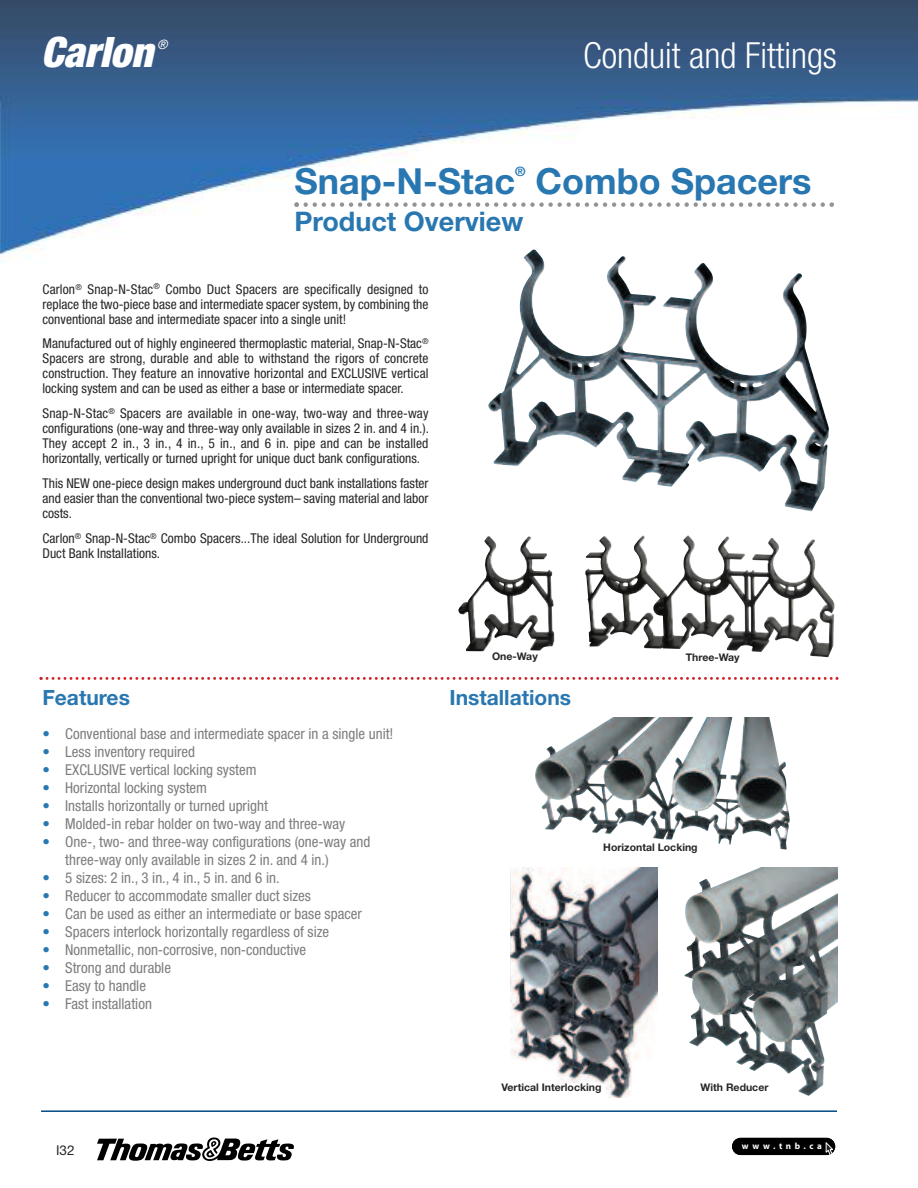
<style>
.page{position:relative;width:918px;height:1188px;background:#fff}
.page>*{position:absolute;margin:0;border:0;box-sizing:border-box;transform-origin:0 0}
.t1{font:italic 900 condensed 42px "Helvetica Neue LT Std";color:#fff}
.t2{font:700 36px "Helvetica Neue LT Std";color:#2977b1}
.t3{font:300 condensed 36px "Helvetica Neue LT Std";color:#fff}
.t4{font:700 27px "Helvetica Neue LT Std";color:#2977b1}
.t5{font:700 21px "Helvetica Neue LT Std";color:#2977b1}
.t6{font:condensed 15px/18px "Helvetica Neue LT Std";color:#7d7d7d}
.t7{font:condensed 13.5px/15px "Helvetica Neue LT Std";color:#272627;text-align:justify}
.t8{font:13.5px "Helvetica Neue LT Std";color:#272627}
.t9{font:italic condensed 12.9px "Helvetica Neue LT Std";color:#fff}
.t10{font:700 12.9px "Helvetica Neue LT Std";color:#2977b1}
.t11{font:700 10.5px "Helvetica Neue LT Std";color:#272627}
.t12{font:700 9px "Myriad Pro";letter-spacing:.405em;color:#fff}
.s1{color:#2977b1}
</style>
<div class="page">
<img style="left:0;top:0;width:918px;height:264px">
<hr style="left:41px;top:1110px;width:796px;height:2px;background:#004b86">
<svg style="left:97px;top:1137px;width:197px;height:24px"></svg>
<svg style="left:40px;top:677px;width:799px;height:3px"></svg>
<div style="left:732px;top:1138px;width:103px;height:17px;background:#000;border-radius:9px"></div>
<svg style="left:826px;top:1143px;width:7px;height:13px"></svg>
<img style="left:488px;top:249px;width:341px;height:262px">
<img style="left:585px;top:535px;width:249px;height:111px">
<img style="left:458px;top:536px;width:96px;height:115px">
<img style="left:510px;top:868px;width:148px;height:230px">
<img style="left:684px;top:868px;width:154px;height:228px">
<img style="left:535px;top:717px;width:255px;height:133px">
<svg style="left:294px;top:202px;width:540px;height:5px"></svg>
<h1 class="t1" style="left:41px;top:38px;width:114px">Carlon</h1>
<p class="t9" style="left:157px;top:40px;width:12px">®</p>
<h2 class="t3" style="left:583px;top:42px;width:255px">Conduit and Fittings</h2>
<h2 class="t2" style="left:294px;top:168px;width:222px">Snap-N-Stac</h2>
<p class="t10" style="left:515px;top:166px;width:12px">®</p>
<h2 class="t2" style="left:535px;top:168px;width:277px">Combo Spacers</h2>
<h3 class="t4" style="left:294px;top:211px;width:231px">Product Overview</h3>
<p class="t7" style="left:43px;top:282px;width:388px">Carlon<sup>®</sup> Snap-N-Stac<sup>®</sup> Combo Duct Spacers are specifically designed to replace the two-piece base and intermediate spacer system, by combining the conventional base and intermediate spacer into a single unit!</p>
<p class="t7" style="left:43px;top:337px;width:388px">Manufactured out of highly engineered thermoplastic material, Snap-N-Stac<sup>® </sup>Spacers are strong, durable and able to withstand the rigors of concrete construction. They feature an innovative horizontal and EXCLUSIVE vertical locking system and can be used as either a base or intermediate spacer.</p>
<p class="t7" style="left:43px;top:407px;width:388px">Snap-N-Stac<sup>®</sup> Spacers are available in one-way, two-way and three-way configurations (one-way and three-way only available in sizes 2 in. and 4 in.).<br>They accept 2 in., 3 in., 4 in., 5 in., and 6 in. pipe and can be installed horizontally, vertically or turned upright for unique duct bank configurations.</p>
<p class="t7" style="left:43px;top:477px;width:388px">This NEW one-piece design makes underground duct bank installations faster and easier than the conventional two-piece system– saving material and labor costs.</p>
<p class="t7" style="left:43px;top:532px;width:388px">Carlon<sup>®</sup> Snap-N-Stac<sup>®</sup> Combo Spacers...The ideal Solution for Underground<br>Duct Bank Installations.</p>
<h3 class="t5" style="left:42px;top:690px;width:89px">Features</h3>
<p class="t6" style="left:43px;top:726px;width:352px"><span class="s1">•</span> Conventional base and intermediate spacer in a single unit!</p>
<p class="t6" style="left:43px;top:744px;width:154px"><span class="s1">•</span> Less inventory required</p>
<p class="t6" style="left:43px;top:762px;width:215px"><span class="s1">•</span> EXCLUSIVE vertical locking system</p>
<p class="t6" style="left:43px;top:780px;width:166px"><span class="s1">•</span> Horizontal locking system</p>
<p class="t6" style="left:43px;top:798px;width:227px"><span class="s1">•</span> Installs horizontally or turned upright</p>
<p class="t6" style="left:43px;top:816px;width:304px"><span class="s1">•</span> Molded-in rebar holder on two-way and three-way</p>
<p class="t6" style="left:65px;top:834px;width:307px;text-indent:-23px"><span class="s1">•</span> One-, two- and three-way configurations (one-way and three-way only available in sizes 2 in. and 4 in.)</p>
<p class="t6" style="left:43px;top:870px;width:239px"><span class="s1">•</span> 5 sizes: 2 in., 3 in., 4 in., 5 in. and 6 in.</p>
<p class="t6" style="left:43px;top:888px;width:270px"><span class="s1">•</span> Reducer to accommodate smaller duct sizes</p>
<p class="t6" style="left:43px;top:906px;width:321px"><span class="s1">•</span> Can be used as either an intermediate or base spacer</p>
<p class="t6" style="left:43px;top:924px;width:288px"><span class="s1">•</span> Spacers interlock horizontally regardless of size</p>
<p class="t6" style="left:43px;top:942px;width:265px"><span class="s1">•</span> Nonmetallic, non-corrosive, non-conductive</p>
<p class="t6" style="left:43px;top:960px;width:130px"><span class="s1">•</span> Strong and durable</p>
<p class="t6" style="left:43px;top:978px;width:105px"><span class="s1">•</span> Easy to handle</p>
<p class="t6" style="left:43px;top:996px;width:111px"><span class="s1">•</span> Fast installation</p>
<p class="t8" style="left:56px;top:1145px;width:20px">I32</p>
<p class="t11" style="left:492px;top:653px;width:47px">One-Way</p>
<p class="t11" style="left:686px;top:654px;width:55px">Three-Way</p>
<h3 class="t5" style="left:449px;top:690px;width:123px">Installations</h3>
<p class="t11" style="left:603px;top:844px;width:96px">Horizontal Locking</p>
<p class="t11" style="left:502px;top:1084px;width:101px">Vertical Interlocking</p>
<p class="t11" style="left:701px;top:1084px;width:69px">With Reducer</p>
<p class="t12" style="left:742px;top:1143px;width:81px">www.tnb.ca</p>
</div>
